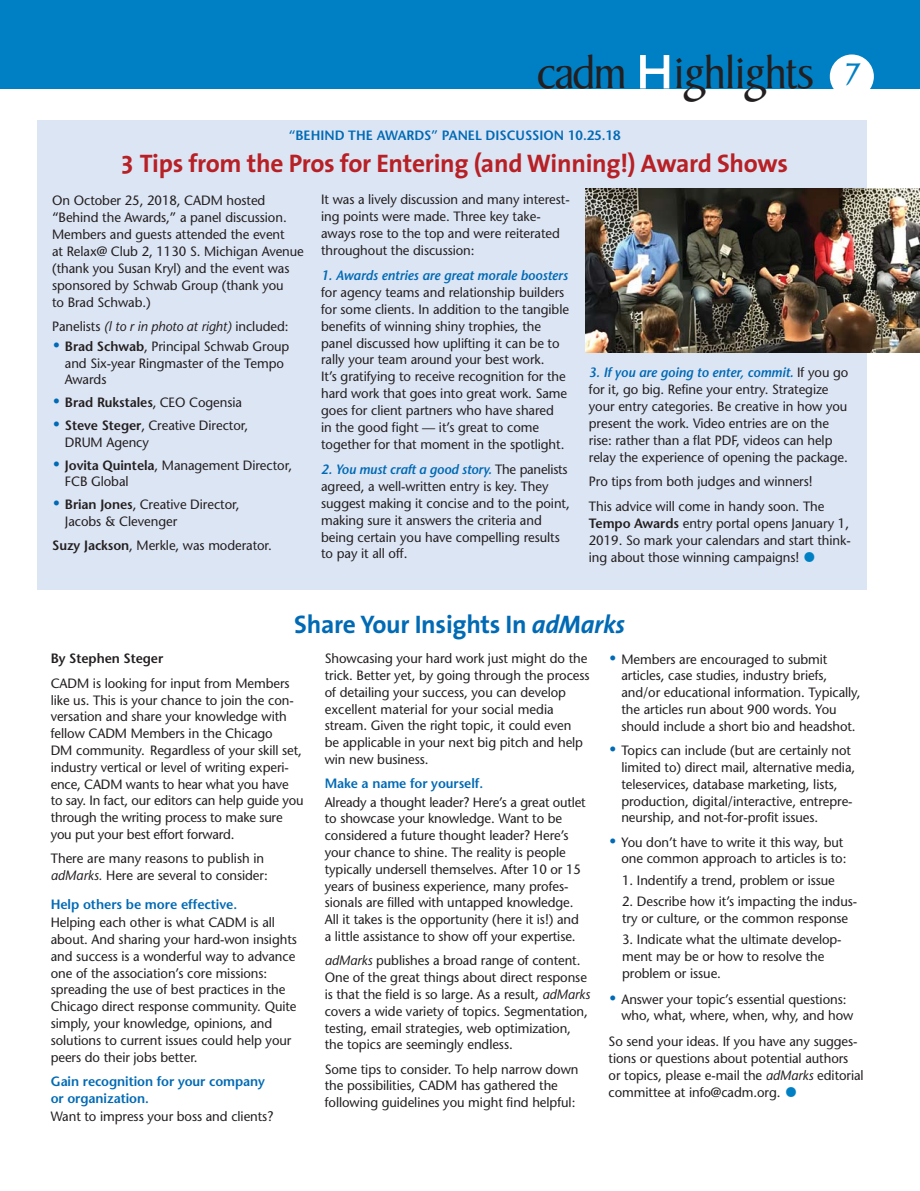
<style>
.page{position:relative;width:920px;height:1191px;background:#fff}
.page>*{position:absolute;margin:0;border:0;box-sizing:border-box;transform-origin:0 0}
.t1{font:48px "Baker Signet";letter-spacing:-.035em;color:#231f20}
.t2{font:700 25.5px "The Sans";letter-spacing:-.01em;color:#b72025}
.t3{font:700 25.5px "The Sans";letter-spacing:-.01em;color:#006ab5}
.t4{font:13.5px/16.8px "Stone Sans";letter-spacing:-.005em;color:#231f20}
.t5{font:600 13.5px/16.8px "Stone Sans";letter-spacing:-.005em;color:#006ab5}
.t6{font:600 13.5px "Stone Sans";letter-spacing:-.005em;color:#231f20}
.t7{font:italic 13.5px "Stone Sans";letter-spacing:-.005em;color:#231f20}
.t8{font:italic 600 13.5px "Stone Sans";letter-spacing:-.005em;color:#006ab5}
.s1{font-family:"SIL Hei Med Jian";color:#fff}
.s2{font-size:33.15px;color:#0080c4}
.s3{font-style:normal}
.s4{font-family:"Adobe Garamond Pro";font-style:italic;font-size:18px;color:#006ab5}
.s5{font-weight:600}
.s6{font-family:"Adobe Garamond Pro";font-weight:400;font-style:italic;font-size:18px;color:#006ab5}
.s7{font-weight:400}
.s8{font-weight:600;font-style:italic;color:#006ab5}
.s9{font-weight:600;font-size:28.5px;color:#0080c4}
.s10{font-style:italic}
</style>
<div class="page">
<div style="left:37px;top:120px;width:829px;height:470px;background:#dce5f4"></div>
<div style="left:0;top:0;width:919px;height:88px;background:#0080c4"></div>
<div style="left:829px;top:54px;width:44px;height:45px;background:#fff;border-radius:50%"></div>
<img style="left:585px;top:188px;width:334px;height:164px">
<h1 class="t1" style="left:536px;top:54px;width:325px">cadm <span class="s1">H</span>ighlights <span class="s2">7</span></h1>
<p class="t5" style="left:289px;top:129px;width:333px">“BEHIND THE AWARDS” PANEL DISCUSSION 10.25.18</p>
<h2 class="t2" style="left:121px;top:153px;width:667px">3 Tips from the Pros for Entering (and Winning!) Award Shows</h2>
<p class="t4" style="left:52px;top:193px;width:253px">On October 25, 2018, CADM hosted “Behind the Awards,” a panel discussion.<br>Members and guests attended the event<br>at Relax@ Club 2, 1130 S. Michigan Avenue (thank you Susan Kryl) and the event was sponsored by Schwab Group (thank you<br>to Brad Schwab.)</p>
<p class="t7" style="left:52px;top:321px;width:238px"><span class="s3">Panelists</span> (l to r in photo at right) <span class="s3">included:</span></p>
<p class="t4" style="left:65px;top:339px;width:226px;text-indent:-13px"><span class="s4">•</span> <span class="s5">Brad Schwab</span>, Principal Schwab Group and Six-year Ringmaster of the Tempo<br>Awards</p>
<p class="t6" style="left:52px;top:397px;width:191px"><span class="s6">•</span> Brad Rukstales<span class="s7">, CEO Cogensia</span></p>
<p class="t4" style="left:65px;top:418px;width:185px;text-indent:-13px"><span class="s4">•</span> <span class="s5">Steve Steger</span>, Creative Director,<br>DRUM Agency</p>
<p class="t4" style="left:65px;top:458px;width:229px;text-indent:-13px"><span class="s4">•</span> <span class="s5">Jovita Quintela</span>, Management Director,<br>FCB Global</p>
<p class="t4" style="left:65px;top:497px;width:176px;text-indent:-13px"><span class="s4">•</span> <span class="s5">Brian Jones</span>, Creative Director,<br>Jacobs &amp; Clevenger</p>
<p class="t4" style="left:52px;top:538px;width:221px"><span class="s5">Suzy Jackson</span>, Merkle, was moderator.</p>
<p class="t4" style="left:321px;top:193px;width:250px">It was a lively discussion and many interest&shy;ing points were made. Three key take&shy;aways rose to the top and were reiterated throughout the discussion:</p>
<p class="t8" style="left:321px;top:270px;width:248px">1. Awards entries are great morale boosters</p>
<p class="t4" style="left:321px;top:285px;width:249px">for agency teams and relationship builders for some clients. In addition to the tangible benefits of winning shiny trophies, the panel discussed how uplifting it can be to rally your team around your best work.<br>It’s gratifying to receive recognition for the hard work that goes into great work. Same goes for client partners who have shared<br>in the good fight — it’s great to come together for that moment in the spotlight.</p>
<p class="t4" style="left:321px;top:462px;width:250px"><span class="s8">2. You must craft a good story.</span> The panelists agreed, a well-written entry is key. They suggest making it concise and to the point, making sure it answers the criteria and being certain you have compelling results to pay it all off.</p>
<p class="t4" style="left:588px;top:365px;width:261px"><span class="s8">3. If you are going to enter, commit.</span> If you go for it, go big. Refine your entry. Strategize your entry categories. Be creative in how you present the work. Video entries are on the rise: rather than a flat PDF, videos can help relay the experience of opening the package.</p>
<p class="t4" style="left:588px;top:471px;width:237px;line-height:24.5px">Pro tips from both judges and winners!<br>This advice will come in handy soon. The</p>
<p class="t4" style="left:588px;top:516px;width:263px;text-align:justify"><span class="s5">Tempo Awards</span> entry portal opens January 1, 2019. So mark your calendars and start think&shy;ing about those winning campaigns! <span class="s9">•</span></p>
<h2 class="t3" style="left:294px;top:614px;width:332px">Share Your Insights In <span class="s10">adMarks</span></h2>
<p class="t6" style="left:51px;top:653px;width:114px">By Stephen Steger</p>
<p class="t4" style="left:51px;top:676px;width:254px">CADM is looking for input from Members like us. This is your chance to join the con&shy;versation and share your knowledge with fellow CADM Members in the Chicago<br>DM community. Regardless of your skill set, industry vertical or level of writing experi&shy;ence, CADM wants to hear what you have to say. In fact, our editors can help guide you through the writing process to make sure you put your best effort forward.</p>
<p class="t4" style="left:51px;top:851px;width:218px">There are many reasons to publish in <span class="s10">adMarks.</span> Here are several to consider:</p>
<p class="t5" style="left:51px;top:897px;width:188px">Help others be more effective.</p>
<p class="t4" style="left:51px;top:915px;width:247px">Helping each other is what CADM is all about. And sharing your hard-won insights and success is a wonderful way to advance one of the association’s core missions: spreading the use of best practices in the Chicago direct response community. Quite simply, your knowledge, opinions, and solutions to current issues could help your peers do their jobs better.</p>
<p class="t5" style="left:51px;top:1074px;width:216px">Gain recognition for your company or organization.</p>
<p class="t4" style="left:51px;top:1109px;width:224px">Want to impress your boss and clients?</p>
<p class="t4" style="left:324px;top:651px;width:266px">Showcasing your hard work just might do the trick. Better yet, by going through the process of detailing your success, you can develop excellent material for your social media stream. Given the right topic, it could even<br>be applicable in your next big pitch and help win new business.</p>
<p class="t5" style="left:324px;top:777px;width:160px">Make a name for yourself.</p>
<p class="t4" style="left:324px;top:795px;width:262px">Already a thought leader? Here’s a great outlet to showcase your knowledge. Want to be considered a future thought leader? Here’s your chance to shine. The reality is people typically undersell themselves. After 10 or 15 years of business experience, many profes&shy;sionals are filled with untapped knowledge.<br>All it takes is the opportunity (here it is!) and a little assistance to show off your expertise.</p>
<p class="t4" style="left:324px;top:954px;width:267px"><span class="s10">adMarks</span> publishes a broad range of content.<br>One of the great things about direct response is that the field is so large. As a result, <span class="s10">adMarks </span>covers a wide variety of topics. Segmentation, testing, email strategies, web optimization, the topics are seemingly endless.</p>
<p class="t4" style="left:324px;top:1062px;width:255px">Some tips to consider. To help narrow down the possibilities, CADM has gathered the following guidelines you might find helpful:</p>
<p class="t4" style="left:621px;top:652px;width:240px;text-indent:-13px"><span class="s4">•</span> Members are encouraged to submit articles, case studies, industry briefs, and/or educational information. Typically, the articles run about 900 words. You should include a short bio and headshot.</p>
<p class="t4" style="left:621px;top:743px;width:235px;text-indent:-13px"><span class="s4">•</span> Topics can include (but are certainly not limited to) direct mail, alternative media, teleservices, database marketing, lists, production, digital/interactive, entrepre&shy;neurship, and not-for-profit issues.</p>
<p class="t4" style="left:608px;top:835px;width:239px;text-align:right"><span class="s4">•</span> You don’t have to write it this way, but one common approach to articles is to:</p>
<p class="t4" style="left:621px;top:873px;width:214px">1. Indentify a trend, problem or issue</p>
<p class="t4" style="left:621px;top:894px;width:236px">2. Describe how it’s impacting the indus&shy;try or culture, or the common response</p>
<p class="t4" style="left:621px;top:932px;width:221px">3. Indicate what the ultimate develop&shy;ment may be or how to resolve the problem or issue.</p>
<p class="t4" style="left:621px;top:992px;width:233px;text-indent:-13px"><span class="s4">•</span> Answer your topic’s essential questions: who, what, where, when, why, and how</p>
<p class="t4" style="left:608px;top:1034px;width:256px">So send your ideas. If you have any sugges&shy;tions or questions about potential authors or topics, please e-mail the <span class="s10">adMarks</span> editorial committee at info@cadm.org. <span class="s9">•</span></p>
</div>
